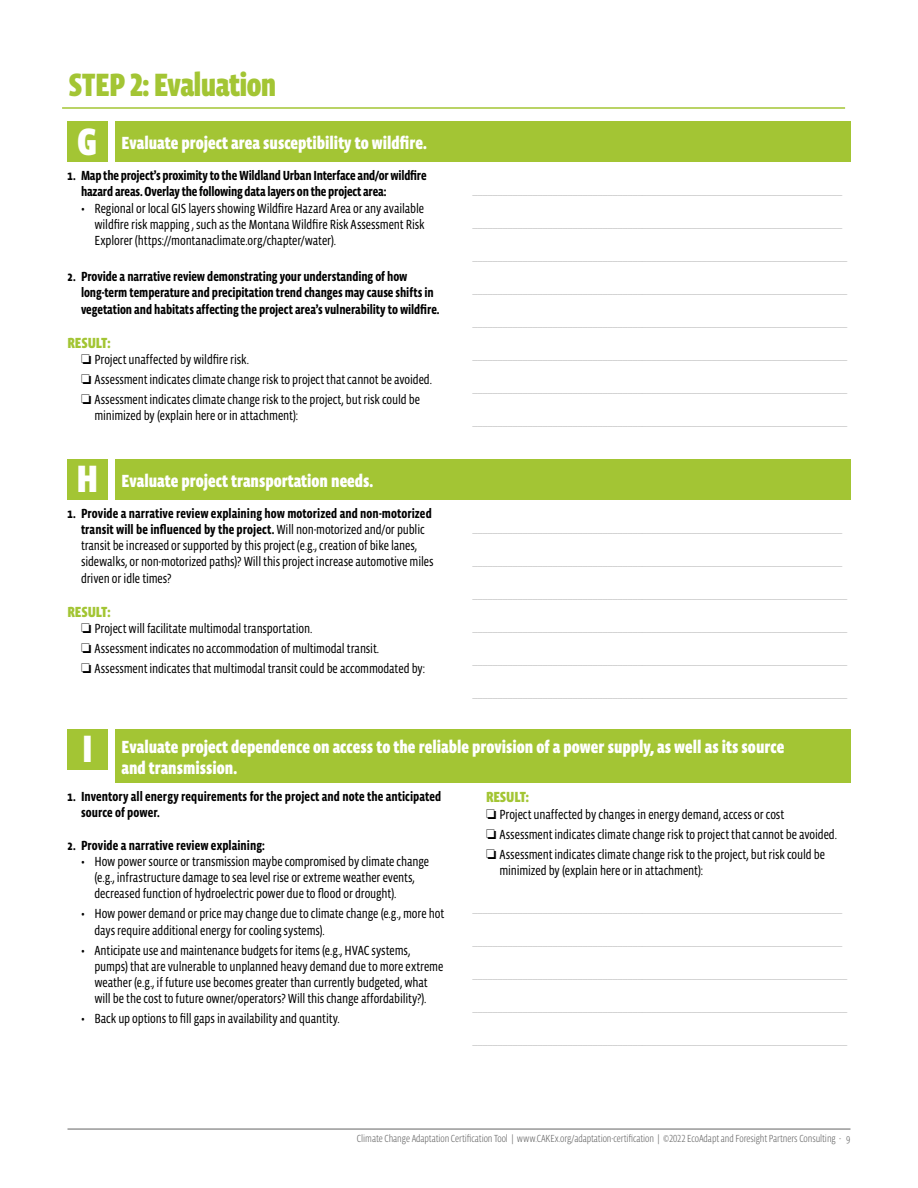
<style>
.page{position:relative;width:918px;height:1188px;background:#fff}
.page>*{position:absolute;margin:0;border:0;box-sizing:border-box;transform-origin:0 0}
.step_2_titles{font:900 39px "Vista Sans Nar OTCE";color:#fff}
.Page_Header{font:900 33px "Vista Sans Nar OTCE";letter-spacing:-.02em;color:#a3c534}
.step_2_titles-2{font:900 18px/21.6px "Vista Sans Nar OTCE";color:#fff}
.Step_2_Results_Heade{font:900 15px "Vista Sans Nar OTCE";letter-spacing:-.01em;color:#a3c534}
.Step_2_Body_Copy{font:13.5px/16.2px "Vista Sans Nar OTCE";letter-spacing:-.01em;color:#000}
.step_2_lines_for_wri{font:13.5px "Vista Sans Nar OTCE";color:#cbcbcb}
.Step_2_Body_Copy-2{font:700 13.5px/16.2px "Vista Sans Nar OTCE";letter-spacing:-.005em;color:#000}
.t1{font:300 10.5px "Vista Sans Nar OTCE";letter-spacing:-.01em;color:#636363}
.s1{font-weight:700}
</style>
<div class="page">
<hr style="left:68px;top:1129px;width:782px;height:1px;background:#636363">
<div style="left:68px;top:729px;width:40px;height:41px;background:#a3c534"></div>
<div style="left:115px;top:729px;width:735px;height:54px;background:#a3c534"></div>
<hr style="left:62px;top:107px;width:783px;height:2px;background:#a3c534">
<div style="left:68px;top:122px;width:40px;height:40px;background:#a3c534"></div>
<div style="left:115px;top:122px;width:735px;height:40px;background:#a3c534"></div>
<div style="left:68px;top:459px;width:40px;height:41px;background:#a3c534"></div>
<div style="left:115px;top:459px;width:735px;height:41px;background:#a3c534"></div>
<p class="Page_Header" style="left:68px;top:66px;width:209px">STEP 2: Evaluation</p>
<p class="step_2_titles" style="left:78px;top:119px;width:22px">G</p>
<p class="step_2_titles-2" style="left:122px;top:132px;width:307px">Evaluate project area susceptibility to wildfire.</p>
<p class="Step_2_Body_Copy-2" style="left:81px;top:167px;width:347px;text-indent:-14px">1. Map the project’s proximity to the Wildland Urban Interface and/or wildfire hazard areas. Overlay the following data layers on the project area:</p>
<p class="Step_2_Body_Copy" style="left:94px;top:200px;width:331px;text-align:justify;text-indent:-14px">• Regional or local GIS layers showing Wildfire Hazard Area or any available wildfire risk mapping , such as the Montana Wildfire Risk Assessment Risk Explorer (https://montanaclimate.org/chapter/water).</p>
<p class="Step_2_Body_Copy-2" style="left:81px;top:268px;width:360px;text-indent:-14px">2. Provide a narrative review demonstrating your understanding of how long-term temperature and precipitation trend changes may cause shifts in vegetation and habitats affecting the project area’s vulnerability to wildfire.</p>
<p class="Step_2_Results_Heade" style="left:68px;top:334px;width:45px">RESULT:</p>
<p class="Step_2_Body_Copy" style="left:81px;top:351px;width:170px">❏ Project unaffected by wildfire risk.</p>
<p class="Step_2_Body_Copy" style="left:81px;top:371px;width:353px">❏ Assessment indicates climate change risk to project that cannot be avoided.</p>
<p class="Step_2_Body_Copy" style="left:94px;top:391px;width:327px;text-indent:-14px">❏ Assessment indicates climate change risk to the project, but risk could be minimized by (explain here or in attachment):</p>
<p class="step_2_titles" style="left:77px;top:457px;width:23px">H</p>
<p class="step_2_titles-2" style="left:122px;top:470px;width:253px">Evaluate project transportation needs.</p>
<p class="Step_2_Body_Copy" style="left:81px;top:505px;width:354px;text-indent:-14px"><span class="s1">1. Provide a narrative review explaining how motorized and non-motorized transit will be influenced by the project.</span> Will non-motorized and/or public transit be increased or supported by this project (e.g., creation of bike lanes, sidewalks, or non-motorized paths)? Will this project increase automotive miles driven or idle times?</p>
<p class="Step_2_Results_Heade" style="left:68px;top:603px;width:45px">RESULT:</p>
<p class="Step_2_Body_Copy" style="left:81px;top:620px;width:233px">❏ Project will facilitate multimodal transportation.</p>
<p class="Step_2_Body_Copy" style="left:81px;top:640px;width:300px">❏ Assessment indicates no accommodation of multimodal transit.</p>
<p class="Step_2_Body_Copy" style="left:81px;top:660px;width:346px">❏ Assessment indicates that multimodal transit could be accommodated by:</p>
<p class="step_2_lines_for_wri" style="left:472px;top:182px;width:371px">__________________________________________________________________________</p>
<p class="step_2_lines_for_wri" style="left:472px;top:215px;width:371px">__________________________________________________________________________</p>
<p class="step_2_lines_for_wri" style="left:472px;top:248px;width:376px">___________________________________________________________________________</p>
<p class="step_2_lines_for_wri" style="left:472px;top:281px;width:376px">___________________________________________________________________________</p>
<p class="step_2_lines_for_wri" style="left:472px;top:314px;width:376px">___________________________________________________________________________</p>
<p class="step_2_lines_for_wri" style="left:472px;top:347px;width:376px">___________________________________________________________________________</p>
<p class="step_2_lines_for_wri" style="left:472px;top:380px;width:376px">___________________________________________________________________________</p>
<p class="step_2_lines_for_wri" style="left:472px;top:413px;width:376px">___________________________________________________________________________</p>
<p class="step_2_lines_for_wri" style="left:472px;top:520px;width:371px">__________________________________________________________________________</p>
<p class="step_2_lines_for_wri" style="left:472px;top:553px;width:371px">__________________________________________________________________________</p>
<p class="step_2_lines_for_wri" style="left:472px;top:586px;width:376px">___________________________________________________________________________</p>
<p class="step_2_lines_for_wri" style="left:472px;top:619px;width:376px">___________________________________________________________________________</p>
<p class="step_2_lines_for_wri" style="left:472px;top:652px;width:376px">___________________________________________________________________________</p>
<p class="step_2_lines_for_wri" style="left:472px;top:685px;width:376px">___________________________________________________________________________</p>
<p class="step_2_titles" style="left:82px;top:727px;width:12px">I</p>
<p class="step_2_titles-2" style="left:122px;top:736px;width:664px">Evaluate project dependence on access to the reliable provision of a power supply, as well as its source and transmission.</p>
<p class="Step_2_Body_Copy-2" style="left:81px;top:788px;width:362px;text-indent:-14px">1. Inventory all energy requirements for the project and note the anticipated source of power.</p>
<p class="Step_2_Body_Copy-2" style="left:68px;top:837px;width:199px">2. Provide a narrative review explaining:</p>
<p class="Step_2_Body_Copy" style="left:94px;top:853px;width:336px;text-indent:-14px">• How power source or transmission maybe compromised by climate change (e.g., infrastructure damage to sea level rise or extreme weather events, decreased function of hydroelectric power due to flood or drought).</p>
<p class="Step_2_Body_Copy" style="left:94px;top:906px;width:351px;text-indent:-14px">• How power demand or price may change due to climate change (e.g., more hot days require additional energy for cooling systems).</p>
<p class="Step_2_Body_Copy" style="left:94px;top:942px;width:350px;text-indent:-14px">• Anticipate use and maintenance budgets for items (e.g., HVAC systems, pumps) that are vulnerable to unplanned heavy demand due to more extreme weather (e.g., if future use becomes greater than currently budgeted, what will be the cost to future owner/operators? Will this change affordability?).</p>
<p class="Step_2_Body_Copy" style="left:81px;top:1010px;width:260px">• Back up options to fill gaps in availability and quantity.</p>
<p class="Step_2_Results_Heade" style="left:486px;top:789px;width:45px">RESULT:</p>
<p class="Step_2_Body_Copy" style="left:486px;top:806px;width:300px">❏ Project unaffected by changes in energy demand, access or cost</p>
<p class="Step_2_Body_Copy" style="left:486px;top:826px;width:353px">❏ Assessment indicates climate change risk to project that cannot be avoided.</p>
<p class="Step_2_Body_Copy" style="left:500px;top:846px;width:327px;text-indent:-14px">❏ Assessment indicates climate change risk to the project, but risk could be minimized by (explain here or in attachment):</p>
<p class="step_2_lines_for_wri" style="left:472px;top:899px;width:371px">__________________________________________________________________________</p>
<p class="step_2_lines_for_wri" style="left:472px;top:932px;width:371px">__________________________________________________________________________</p>
<p class="step_2_lines_for_wri" style="left:472px;top:965px;width:376px">___________________________________________________________________________</p>
<p class="step_2_lines_for_wri" style="left:472px;top:998px;width:376px">___________________________________________________________________________</p>
<p class="step_2_lines_for_wri" style="left:472px;top:1031px;width:376px">___________________________________________________________________________</p>
<p class="t1" style="left:357px;top:1132px;width:495px">Climate Change Adaptation Certification Tool | www.CAKEx.org/adaptation-certification | ©2022 EcoAdapt and Foresight Partners Consulting - 9</p>
</div>
